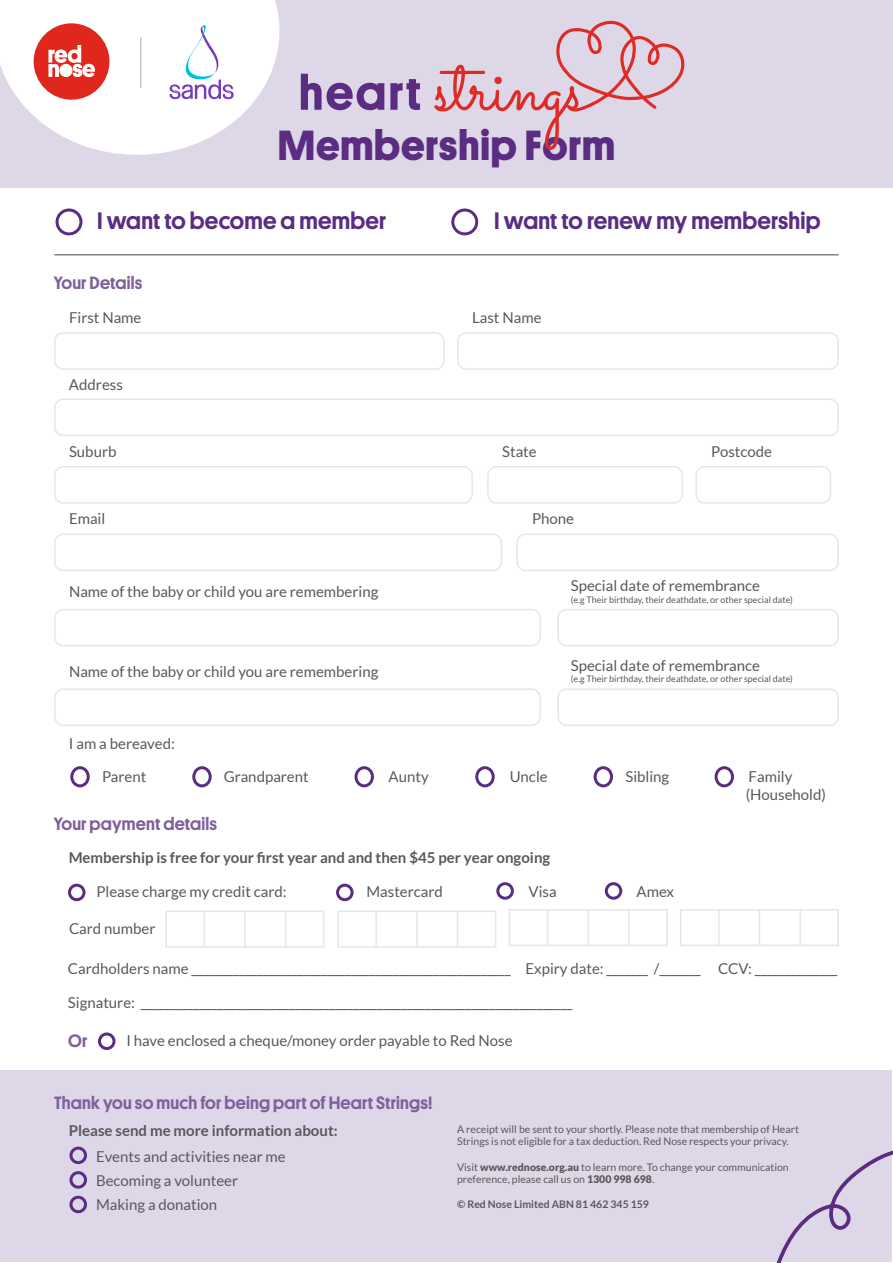
<style>
.page{position:relative;width:893px;height:1263px;background:#fff}
.page>*{position:absolute;margin:0;border:0;box-sizing:border-box;transform-origin:0 0}
.t1{font:700 42.45px "Platform";letter-spacing:.02em;color:#5a2d82}
.t2{font:500 24px "Platform";letter-spacing:.01em;color:#5a2d82}
.t3{font:500 18px "Platform";letter-spacing:.01em;color:#7f609c}
.t4{font:15px/24px "Lato";color:#58595b}
.t5{font:700 15px "Lato";color:#58595b}
.t6{font:10.5px/12.6px "Lato";color:#58595b}
.t7{font:700 10.5px "Lato";color:#58595b}
.t8{font:9px "Lato";color:#58595b}
.s1{font-weight:900}
</style>
<div class="page">
<div style="left:0;top:0;width:893px;height:187px;background:#ded7e7"></div>
<div style="left:56px;top:208px;width:26px;height:27px;border:3px solid #5a2d82;border-radius:50%"></div>
<div style="left:451px;top:208px;width:27px;height:27px;border:3px solid #5a2d82;border-radius:50%"></div>
<svg style="left:301px;top:74px;width:83px;height:36px"></svg>
<svg style="left:390px;top:79px;width:30px;height:31px"></svg>
<svg style="left:434px;top:20px;width:251px;height:130px"></svg>
<div style="left:54px;top:332px;width:391px;height:38px;border:2px solid #e6e7e8;border-radius:9px"></div>
<div style="left:54px;top:533px;width:448px;height:38px;border:2px solid #e6e7e8;border-radius:9px"></div>
<div style="left:54px;top:466px;width:419px;height:38px;border:2px solid #e6e7e8;border-radius:9px"></div>
<div style="left:487px;top:466px;width:196px;height:38px;border:2px solid #e6e7e8;border-radius:9px"></div>
<div style="left:695px;top:466px;width:136px;height:38px;border:2px solid #e6e7e8;border-radius:9px"></div>
<div style="left:54px;top:398px;width:785px;height:38px;border:2px solid #e6e7e8;border-radius:9px"></div>
<div style="left:54px;top:609px;width:487px;height:37px;border:2px solid #e6e7e8;border-radius:9px"></div>
<div style="left:54px;top:688px;width:487px;height:38px;border:2px solid #e6e7e8;border-radius:9px"></div>
<div style="left:557px;top:609px;width:282px;height:37px;border:2px solid #e6e7e8;border-radius:9px"></div>
<div style="left:557px;top:688px;width:282px;height:38px;border:2px solid #e6e7e8;border-radius:9px"></div>
<div style="left:457px;top:332px;width:382px;height:38px;border:2px solid #e6e7e8;border-radius:9px"></div>
<div style="left:516px;top:533px;width:323px;height:38px;border:2px solid #e6e7e8;border-radius:9px"></div>
<div style="left:70px;top:766px;width:20px;height:21px;border:3px solid #5a2d82;border-radius:50%"></div>
<div style="left:192px;top:766px;width:20px;height:21px;border:3px solid #5a2d82;border-radius:50%"></div>
<div style="left:354px;top:766px;width:20px;height:21px;border:3px solid #5a2d82;border-radius:50%"></div>
<div style="left:475px;top:766px;width:20px;height:21px;border:3px solid #5a2d82;border-radius:50%"></div>
<div style="left:594px;top:766px;width:19px;height:21px;border:3px solid #5a2d82;border-radius:50%"></div>
<div style="left:715px;top:766px;width:19px;height:21px;border:3px solid #5a2d82;border-radius:50%"></div>
<div style="left:1px;top:1070px;width:891px;height:192px;background:#ded7e7"></div>
<hr style="left:54px;top:254px;width:785px;height:1px;background:#808285">
<div style="left:336px;top:884px;width:18px;height:17px;border:3px solid #5a2d82;border-radius:50%"></div>
<div style="left:496px;top:882px;width:18px;height:18px;border:3px solid #5a2d82;border-radius:50%"></div>
<div style="left:605px;top:882px;width:17px;height:18px;border:3px solid #5a2d82;border-radius:50%"></div>
<svg style="left:776px;top:1150px;width:117px;height:113px"></svg>
<div style="left:68px;top:884px;width:18px;height:17px;border:3px solid #5a2d82;border-radius:50%"></div>
<div style="left:69px;top:1146px;width:18px;height:18px;border:3px solid #5a2d82;border-radius:50%"></div>
<div style="left:69px;top:1171px;width:18px;height:18px;border:3px solid #5a2d82;border-radius:50%"></div>
<div style="left:69px;top:1196px;width:18px;height:17px;border:3px solid #5a2d82;border-radius:50%"></div>
<div style="left:98px;top:1032px;width:18px;height:18px;border:3px solid #5a2d82;border-radius:50%"></div>
<div style="left:165px;top:910px;width:159px;height:38px;border:2px solid #e6e7e8"></div>
<div style="left:337px;top:910px;width:159px;height:38px;border:2px solid #e6e7e8"></div>
<div style="left:509px;top:909px;width:159px;height:37px;border:2px solid #e6e7e8"></div>
<div style="left:680px;top:909px;width:159px;height:37px;border:2px solid #e6e7e8"></div>
<hr style="left:244px;top:910px;width:2px;height:38px;background:#e6e7e8">
<hr style="left:416px;top:910px;width:2px;height:38px;background:#e6e7e8">
<hr style="left:587px;top:909px;width:2px;height:37px;background:#e6e7e8">
<hr style="left:759px;top:909px;width:1px;height:37px;background:#e6e7e8">
<hr style="left:203px;top:910px;width:2px;height:38px;background:#e6e7e8">
<hr style="left:375px;top:910px;width:2px;height:38px;background:#e6e7e8">
<hr style="left:547px;top:909px;width:1px;height:37px;background:#e6e7e8">
<hr style="left:718px;top:909px;width:1px;height:37px;background:#e6e7e8">
<hr style="left:285px;top:910px;width:1px;height:38px;background:#e6e7e8">
<hr style="left:457px;top:910px;width:1px;height:38px;background:#e6e7e8">
<hr style="left:628px;top:909px;width:2px;height:37px;background:#e6e7e8">
<hr style="left:799px;top:909px;width:2px;height:37px;background:#e6e7e8">
<svg style="left:0;top:0;width:279px;height:155px"></svg>
<h1 class="t1" style="left:278px;top:114px;width:339px">Membership Form</h1>
<h2 class="t2" style="left:97px;top:204px;width:291px">I want to become a member</h2>
<p class="t3" style="left:54px;top:269px;width:90px">Your Details</p>
<p class="t4" style="left:69px;top:305px;width:74px">First Name</p>
<p class="t4" style="left:69px;top:373px;width:55px">Address</p>
<p class="t4" style="left:69px;top:440px;width:49px">Suburb</p>
<p class="t4" style="left:69px;top:507px;width:38px">Email</p>
<p class="t4" style="left:69px;top:580px;width:311px">Name of the baby or child you are remembering</p>
<p class="t4" style="left:69px;top:659px;width:311px">Name of the baby or child you are remembering</p>
<h2 class="t2" style="left:494px;top:204px;width:328px">I want to renew my membership</h2>
<p class="t4" style="left:472px;top:305px;width:71px">Last Name</p>
<p class="t4" style="left:502px;top:440px;width:36px">State</p>
<p class="t4" style="left:711px;top:440px;width:62px">Postcode</p>
<p class="t4" style="left:532px;top:507px;width:44px">Phone</p>
<p class="t4" style="left:571px;top:574px;width:191px">Special date of remembrance</p>
<p class="t8" style="left:571px;top:594px;width:224px">(e.g Their birthday, their deathdate, or other special date)</p>
<p class="t4" style="left:571px;top:653px;width:191px">Special date of remembrance</p>
<p class="t8" style="left:571px;top:674px;width:224px">(e.g Their birthday, their deathdate, or other special date)</p>
<p class="t4" style="left:69px;top:727px;width:107px;line-height:32.8px;text-align:center">I am a bereaved:<br>Parent</p>
<p class="t4" style="left:224px;top:764px;width:86px">Grandparent</p>
<p class="t4" style="left:389px;top:764px;width:42px">Aunty</p>
<p class="t4" style="left:510px;top:764px;width:39px">Uncle</p>
<p class="t4" style="left:625px;top:764px;width:45px">Sibling</p>
<p class="t4" style="left:746px;top:767px;width:82px;line-height:18px">Family (Household)</p>
<p class="t3" style="left:54px;top:811px;width:165px">Your payment details</p>
<p class="t5" style="left:69px;top:849px;width:483px">Membership is free for your first year and and then $45 per year ongoing</p>
<p class="t4" style="left:96px;top:880px;width:192px">Please charge my credit card:</p>
<p class="t4" style="left:366px;top:880px;width:78px">Mastercard</p>
<p class="t4" style="left:528px;top:880px;width:30px">Visa</p>
<p class="t4" style="left:636px;top:880px;width:39px">Amex</p>
<p class="t4" style="left:69px;top:916px;width:88px">Card number</p>
<p class="t4" style="left:68px;top:957px;width:771px">Cardholders name ______________________________________________________ Expiry date: _______ /_______ CCV: ______________</p>
<p class="t4" style="left:68px;top:991px;width:506px">Signature: _________________________________________________________________________</p>
<p class="t3" style="left:68px;top:1028px;width:21px">Or</p>
<p class="t4" style="left:126px;top:1028px;width:388px">I have enclosed a cheque/money order payable to Red Nose</p>
<p class="t3" style="left:54px;top:1090px;width:380px">Thank you so much for being part of Heart Strings!</p>
<p class="t5" style="left:69px;top:1122px;width:270px">Please send me more information about:</p>
<p class="t4" style="left:96px;top:1144px;width:191px">Events and activities near me<br>Becoming a volunteer<br>Making a donation</p>
<p class="t6" style="left:457px;top:1122px;width:343px">A receipt will be sent to your shortly. Please note that membership of Heart<br>Strings is not eligible for a tax deduction. Red Nose respects your privacy.</p>
<p class="t6" style="left:457px;top:1160px;width:333px">Visit <span class="s1">www.rednose.org.au</span> to learn more. To change your communication preference, please call us on <span class="s1">1300 998 698</span>.</p>
<p class="t7" style="left:457px;top:1198px;width:193px">© Red Nose Limited ABN 81 462 345 159</p>
</div>
